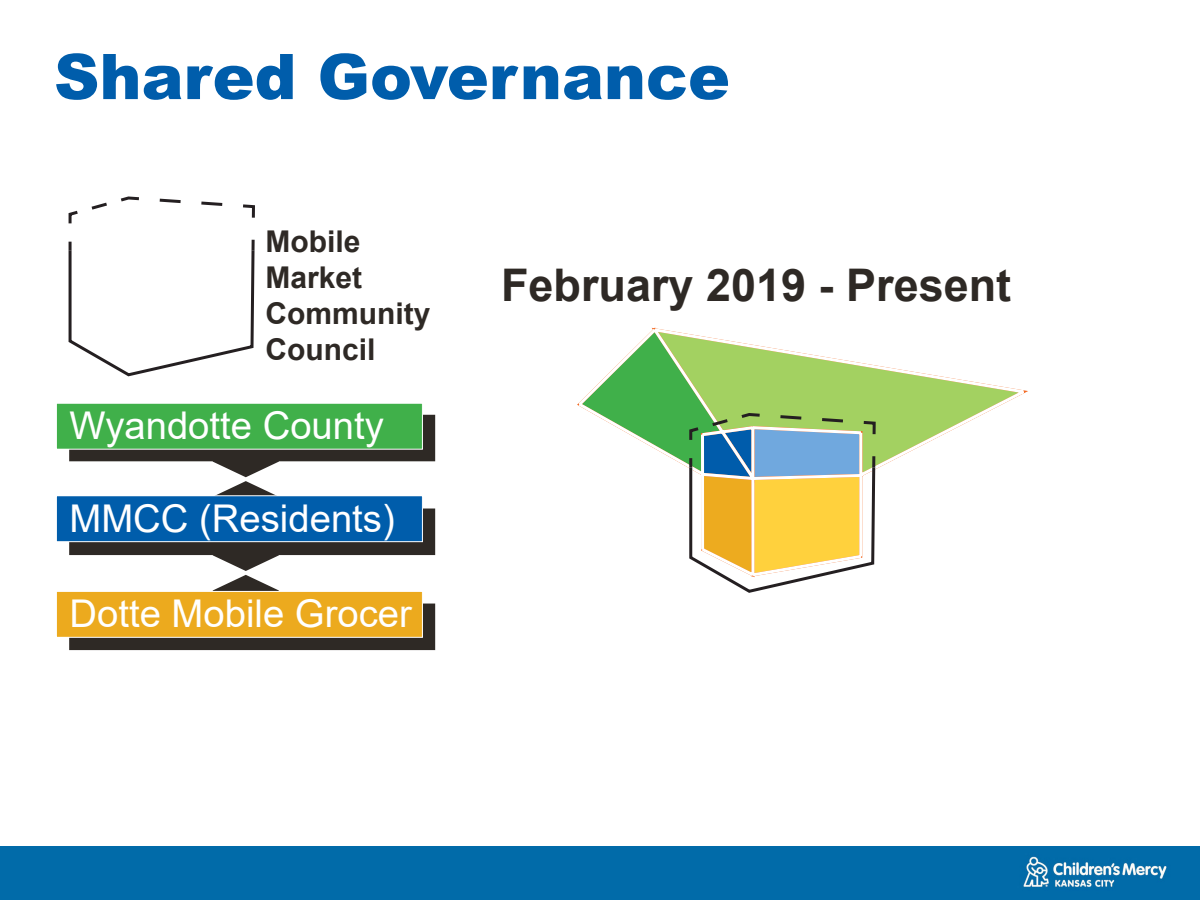
<style>
.page{position:relative;width:1200px;height:900px;background:#fff}
.page>*{position:absolute;margin:0;border:0;box-sizing:border-box;transform-origin:0 0}
.CMH_Title_Blue{font:900 63px "Arial";color:#005dab}
.CMH_Sub_Title_Black{font:700 45px "Arial";color:#2e2925}
.CMH_Sub_Title_Black-2{font:38.25px "Arial";color:#fff}
.CMH_Sub_Title_Black-3{font:700 30px "Arial";color:#2e2925}
</style>
<div class="page">
<div style="left:0;top:846px;width:1106px;height:54px;background:#016ba9"></div>
<img style="left:1023px;top:846px;width:177px;height:54px">
<svg style="left:877px;top:365px;width:150px;height:104px"></svg>
<svg style="left:577px;top:327px;width:300px;height:266px"></svg>
<div style="left:56px;top:403px;width:366px;height:46px;background:#40b04a"></div>
<div style="left:56px;top:403px;width:367px;height:47px;border:1px solid #fff"></div>
<div style="left:56px;top:496px;width:366px;height:46px;background:#005dab"></div>
<svg style="left:69px;top:415px;width:366px;height:235px"></svg>
<div style="left:56px;top:591px;width:366px;height:46px;background:#ecaa1e"></div>
<div style="left:56px;top:591px;width:367px;height:47px;border:1px solid #fff"></div>
<svg style="left:68px;top:196px;width:187px;height:181px"></svg>
<p class="CMH_Title_Blue" style="left:54px;top:31px;width:677px">Shared Governance</p>
<p class="CMH_Sub_Title_Black-3" style="left:266px;top:221px;width:97px">Mobile</p>
<p class="CMH_Sub_Title_Black-3" style="left:266px;top:257px;width:98px">Market</p>
<p class="CMH_Sub_Title_Black-3" style="left:266px;top:293px;width:166px">Community</p>
<p class="CMH_Sub_Title_Black-3" style="left:266px;top:329px;width:112px">Council</p>
<p class="CMH_Sub_Title_Black-2" style="left:70px;top:399px;width:316px">Wyandotte County</p>
<p class="CMH_Sub_Title_Black-2" style="left:70px;top:492px;width:327px">MMCC (Residents)</p>
<p class="CMH_Sub_Title_Black-2" style="left:70px;top:588px;width:344px">Dotte Mobile Grocer</p>
<p class="CMH_Sub_Title_Black" style="left:501px;top:254px;width:512px">February 2019 - Present</p>
</div>
